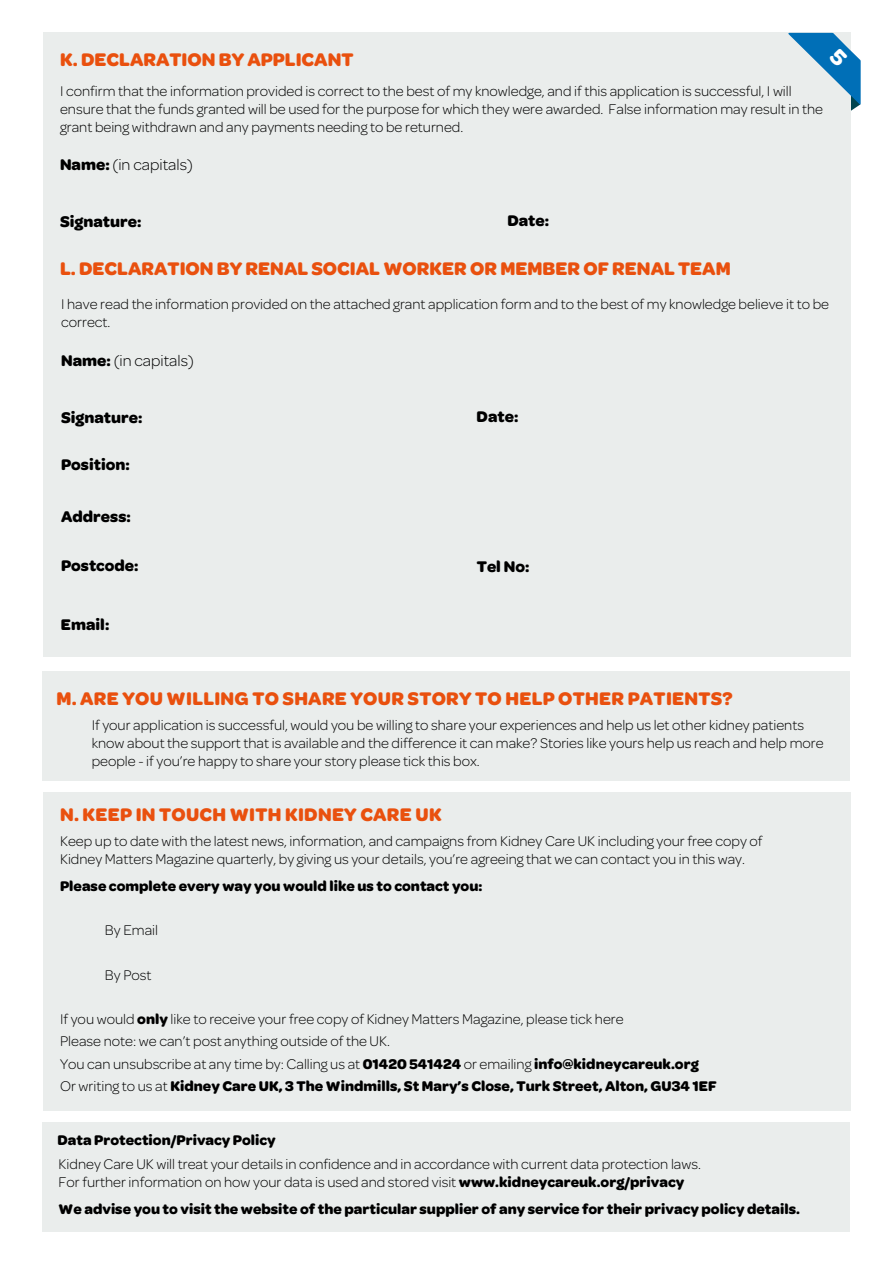
<style>
.page{position:relative;width:893px;height:1263px;background:#fff}
.page>*{position:absolute;margin:0;border:0;box-sizing:border-box;transform-origin:0 0}
.t1{font:700 19.5px "Omnes";color:#e9500e}
.t2{font:700 16.5px "Omnes";color:#000}
.t3{font:300 16.5px "Omnes";color:#000}
.t4{font:300 15px/18px "Omnes";color:#000}
.t5{font:700 15px "Omnes";color:#000}
.s1{font-weight:700}
</style>
<div class="page">
<div style="left:43px;top:33px;width:808px;height:624px;background:#eaedec"></div>
<div style="left:43px;top:671px;width:807px;height:110px;background:#eaedec"></div>
<div style="left:43px;top:792px;width:808px;height:318px;background:#eaedec"></div>
<div style="left:43px;top:1122px;width:807px;height:109px;background:#eaedec"></div>
<svg style="left:788px;top:33px;width:73px;height:78px"></svg>
<h1 class="t1" style="left:60px;top:48px;width:295px">K. DECLARATION BY APPLICANT</h1>
<p class="t4" style="left:60px;top:82px;width:764px">I confirm that the information provided is correct to the best of my knowledge, and if this application is successful, I will ensure that the funds granted will be used for the purpose for which they were awarded. False information may result in the grant being withdrawn and any payments needing to be returned.</p>
<p class="t3" style="left:60px;top:155px;width:134px"><span class="s1">Name:</span> (in capitals)</p>
<p class="t2" style="left:60px;top:212px;width:83px">Signature:</p>
<p class="t2" style="left:507px;top:211px;width:43px">Date:</p>
<h1 class="t1" style="left:60px;top:257px;width:672px">L. DECLARATION BY RENAL SOCIAL WORKER OR MEMBER OF RENAL TEAM</h1>
<p class="t4" style="left:61px;top:295px;width:769px">I have read the information provided on the attached grant application form and to the best of my knowledge believe it to be correct.</p>
<p class="t3" style="left:61px;top:351px;width:134px"><span class="s1">Name:</span> (in capitals)</p>
<p class="t2" style="left:61px;top:408px;width:83px">Signature:</p>
<p class="t2" style="left:477px;top:407px;width:43px">Date:</p>
<p class="t2" style="left:61px;top:455px;width:70px">Position:</p>
<p class="t2" style="left:61px;top:507px;width:71px">Address:</p>
<p class="t2" style="left:61px;top:556px;width:79px">Postcode:</p>
<p class="t2" style="left:61px;top:615px;width:50px">Email:</p>
<p class="t2" style="left:477px;top:557px;width:54px">Tel No:</p>
<h1 class="t1" style="left:57px;top:687px;width:677px">M. ARE YOU WILLING TO SHARE YOUR STORY TO HELP OTHER PATIENTS?</h1>
<p class="t4" style="left:92px;top:716px;width:733px">If your application is successful, would you be willing to share your experiences and help us let other kidney patients know about the support that is available and the difference it can make? Stories like yours help us reach and help more people - if you’re happy to share your story please tick this box.</p>
<h1 class="t1" style="left:60px;top:803px;width:383px">N. KEEP IN TOUCH WITH KIDNEY CARE UK</h1>
<p class="t4" style="left:60px;top:832px;width:704px">Keep up to date with the latest news, information, and campaigns from Kidney Care UK including your free copy of<br>Kidney Matters Magazine quarterly, by giving us your details, you’re agreeing that we can contact you in this way.</p>
<p class="t5" style="left:60px;top:877px;width:424px">Please complete every way you would like us to contact you:</p>
<p class="t4" style="left:105px;top:921px;width:55px">By Email</p>
<p class="t4" style="left:105px;top:966px;width:48px">By Post</p>
<p class="t4" style="left:60px;top:1008px;width:658px;line-height:22.2px">If you would <span class="s1">only</span> like to receive your free copy of Kidney Matters Magazine, please tick here<br>Please note: we can’t post anything outside of the UK.<br>You can unsubscribe at any time by: Calling us at <span class="s1">01420 541424</span> or emailing <span class="s1">info@kidneycareuk.org </span>Or writing to us at <span class="s1">Kidney Care UK, 3 The Windmills, St Mary’s Close, Turk Street, Alton, GU34 1EF</span></p>
<p class="t5" style="left:58px;top:1131px;width:220px">Data Protection/Privacy Policy</p>
<p class="t4" style="left:59px;top:1155px;width:644px">Kidney Care UK will treat your details in confidence and in accordance with current data protection laws.<br>For further information on how your data is used and stored visit <span class="s1">www.kidneycareuk.org/privacy</span></p>
<p class="t5" style="left:59px;top:1200px;width:743px">We advise you to visit the website of the particular supplier of any service for their privacy policy details.</p>
</div>
